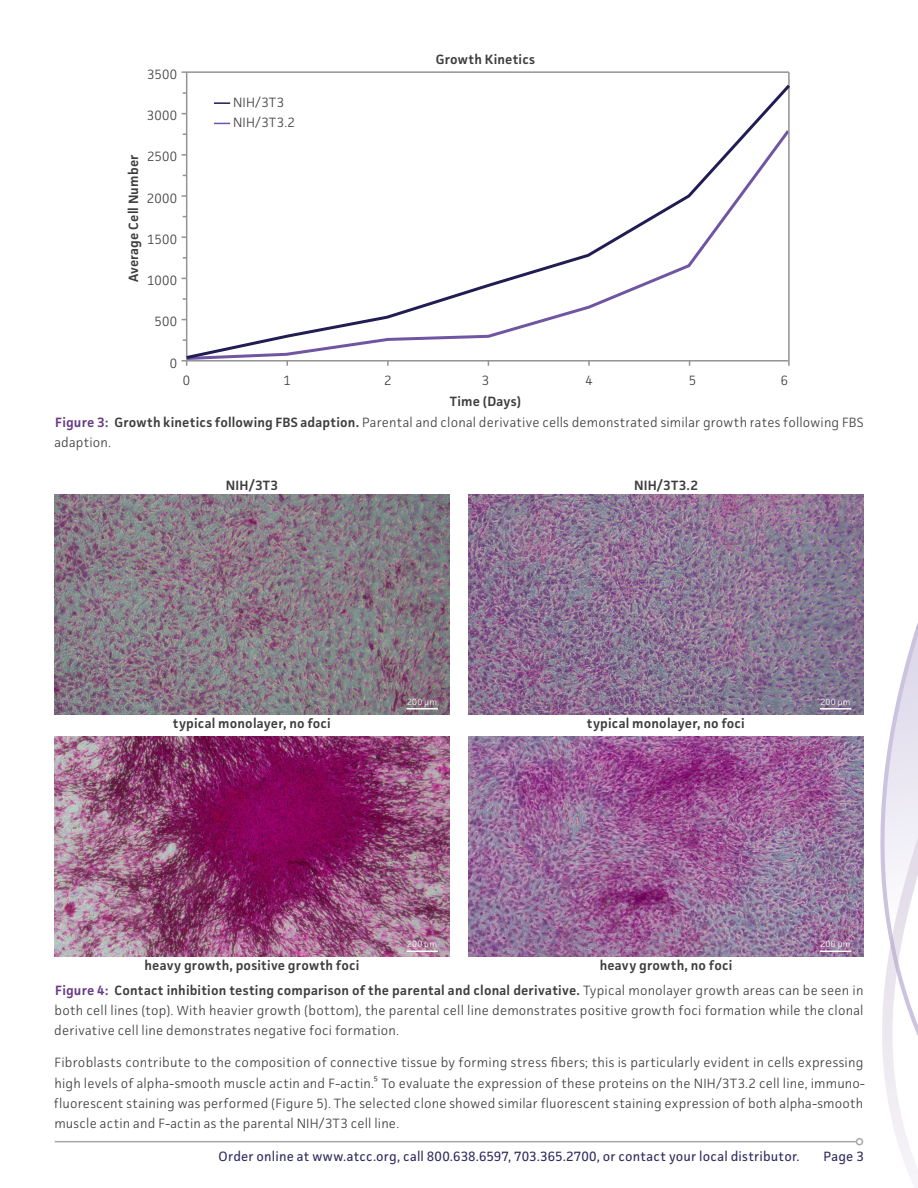
<style>
.page{position:relative;width:918px;height:1188px;background:#fff}
.page>*{position:absolute;margin:0;border:0;box-sizing:border-box;transform-origin:0 0}
.t1{font:300 13.5px/20.2px "Facit";letter-spacing:.015em;color:#3e3e3f;text-align:justify}
.t2{font:600 13.5px "Facit";letter-spacing:.015em;color:#3e3e3f}
.t3{font:13.5px "Facit";letter-spacing:.01em;color:#312c5f}
.t4{font:300 9px "Facit";letter-spacing:.025em;color:#fff}
.s1{font-weight:600;color:#673a84}
.s2{font-weight:600}
</style>
<div class="page">
<hr style="left:55px;top:1141px;width:801px;height:1px;background:#a7a8aa">
<hr style="left:186px;top:72px;width:1px;height:294px;background:#939395">
<hr style="left:788px;top:72px;width:2px;height:294px;background:#939395">
<hr style="left:182px;top:360px;width:606px;height:2px;background:#939395">
<hr style="left:182px;top:71px;width:607px;height:2px;background:#939395">
<svg style="left:183px;top:82px;width:607px;height:279px"></svg>
<svg style="left:214px;top:102px;width:16px;height:2px"></svg>
<svg style="left:214px;top:123px;width:16px;height:1px"></svg>
<img style="left:468px;top:737px;width:343px;height:220px">
<img style="left:54px;top:737px;width:396px;height:220px">
<img style="left:468px;top:494px;width:396px;height:220px">
<img style="left:54px;top:494px;width:396px;height:220px">
<hr style="left:406px;top:708px;width:32px;height:2px;background:#fff">
<hr style="left:406px;top:951px;width:32px;height:1px;background:#fff">
<svg style="left:811px;top:584px;width:107px;height:604px"></svg>
<p class="t1" style="left:147px;top:64px;width:31px">3500</p>
<p class="t1" style="left:147px;top:105px;width:32px">3000</p>
<p class="t1" style="left:147px;top:146px;width:31px">2500</p>
<p class="t1" style="left:147px;top:188px;width:32px">2000</p>
<p class="t1" style="left:147px;top:229px;width:31px">1500</p>
<p class="t1" style="left:147px;top:270px;width:32px">1000</p>
<p class="t1" style="left:154px;top:311px;width:24px">500</p>
<p class="t1" style="left:170px;top:353px;width:9px">0</p>
<p class="t2" style="left:125px;top:282px;width:129px;rotate:-90deg">Average Cell Number</p>
<p class="t1" style="left:233px;top:92px;width:53px">NIH/3T3</p>
<p class="t1" style="left:233px;top:112px;width:63px">NIH/3T3.2</p>
<p class="t2" style="left:436px;top:51px;width:101px">Growth Kinetics</p>
<p class="t1" style="left:183px;top:370px;width:9px">0</p>
<p class="t1" style="left:284px;top:370px;width:9px">1</p>
<p class="t1" style="left:384px;top:370px;width:9px">2</p>
<p class="t1" style="left:482px;top:370px;width:9px">3</p>
<p class="t1" style="left:585px;top:370px;width:9px">4</p>
<p class="t1" style="left:689px;top:370px;width:9px">5</p>
<p class="t1" style="left:781px;top:370px;width:9px">6</p>
<p class="t2" style="left:450px;top:393px;width:73px">Time (Days)</p>
<p class="t1" style="left:54px;top:412px;width:811px"><span class="s1">Figure 3:</span> <span class="s2">Growth kinetics following FBS adaption.</span> Parental and clonal derivative cells demonstrated similar growth rates following FBS adaption.</p>
<p class="t2" style="left:226px;top:477px;width:54px">NIH/3T3</p>
<p class="t2" style="left:634px;top:477px;width:65px">NIH/3T3.2</p>
<p class="t2" style="left:173px;top:714px;width:160px">typical monolayer, no foci</p>
<p class="t4" style="left:407px;top:696px;width:32px">200 μm</p>
<p class="t4" style="left:820px;top:696px;width:32px">200 μm</p>
<p class="t2" style="left:587px;top:714px;width:160px">typical monolayer, no foci</p>
<p class="t4" style="left:407px;top:938px;width:32px">200 μm</p>
<p class="t4" style="left:820px;top:938px;width:32px">200 μm</p>
<p class="t2" style="left:600px;top:957px;width:134px">heavy growth, no foci</p>
<p class="t1" style="left:54px;top:980px;width:811px"><span class="s1">Figure 4:</span> <span class="s2">Contact inhibition testing comparison of the parental and clonal derivative.</span> Typical monolayer growth areas can be seen in both cell lines (top). With heavier growth (bottom), the parental cell line demonstrates positive growth foci formation while the clonal derivative cell line demonstrates negative foci formation.</p>
<p class="t1" style="left:54px;top:1052px;width:812px">Fibroblasts contribute to the composition of connective tissue by forming stress fibers; this is particularly evident in cells expressing high levels of alpha-smooth muscle actin and F-actin.⁵ To evaluate the expression of these proteins on the NIH/3T3.2 cell line, immuno&shy;fluorescent staining was performed (Figure 5). The selected clone showed similar fluorescent staining expression of both alpha-smooth muscle actin and F-actin as the parental NIH/3T3 cell line.</p>
<p class="t2" style="left:145px;top:957px;width:216px">heavy growth, positive growth foci</p>
<p class="t3" style="left:219px;top:1148px;width:583px">Order online at www.atcc.org, call 800.638.6597, 703.365.2700, or contact your local distributor.</p>
<p class="t3" style="left:823px;top:1148px;width:42px">Page 3</p>
</div>
